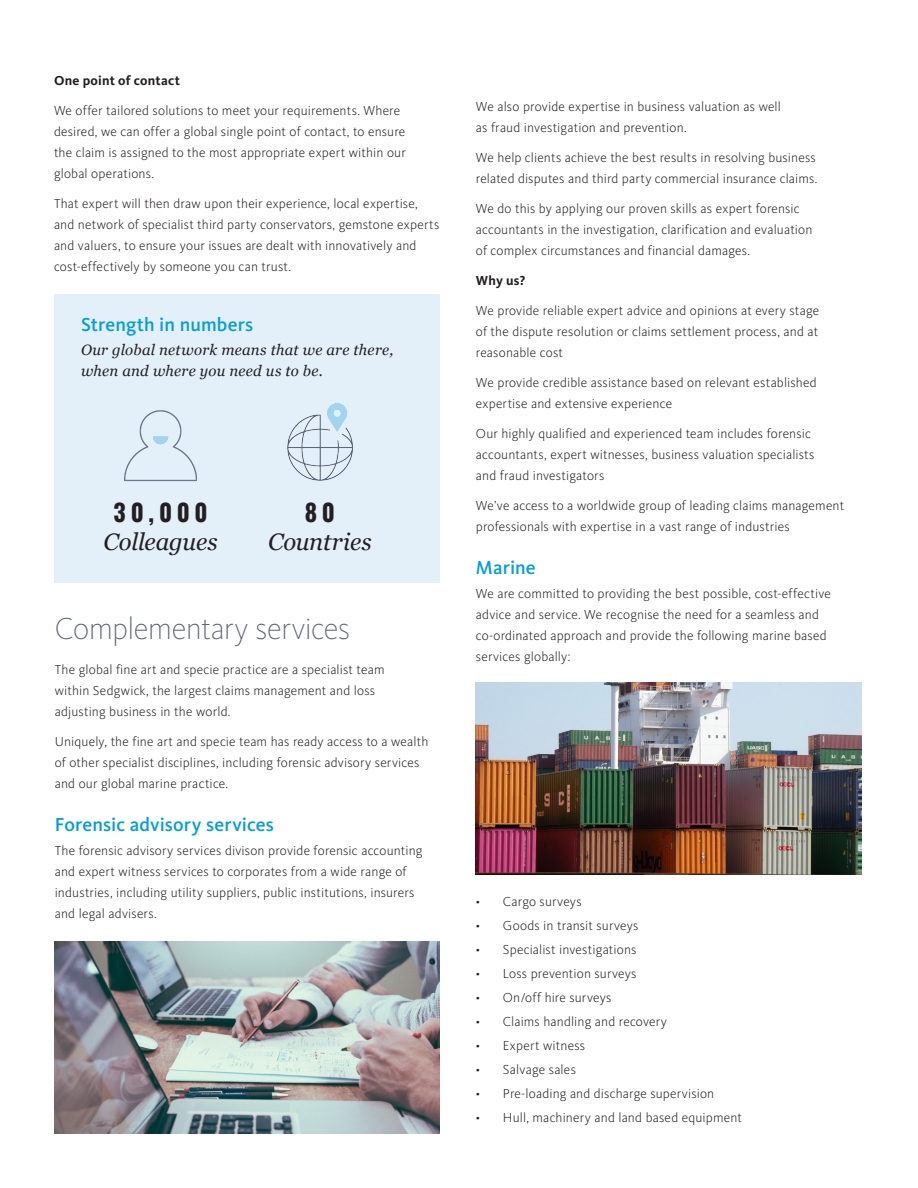
<style>
.page{position:relative;width:918px;height:1188px;background:#fff}
.page>*{position:absolute;margin:0;border:0;box-sizing:border-box;transform-origin:0 0}
.t1{font:200 31.5px "Kievit OT";letter-spacing:-.015em;color:#596176}
.Body{font:italic 23.85px/27.8px "Georgia";letter-spacing:-.01em;color:#231f20;text-align:center}
.t2{font:500 19.5px "Kievit OT";letter-spacing:.005em;color:#069ddc}
.Body-2{font:italic 15px/21px "Georgia";letter-spacing:.015em;color:#231f20}
.Body-3{font:300 13.5px/21px "Kievit OT";letter-spacing:.01em;color:#231f20}
.Body-4{font:700 13.5px "Kievit OT";letter-spacing:.02em;color:#231f20}
.s1{font-family:"Oswald";font-weight:700;font-style:normal}
</style>
<div class="page">
<div style="left:55px;top:294px;width:385px;height:288px;background:#e3f0fa"></div>
<img style="left:125px;top:410px;width:71px;height:71px">
<img style="left:287px;top:403px;width:66px;height:78px">
<img style="left:54px;top:942px;width:386px;height:192px">
<img style="left:476px;top:682px;width:386px;height:193px">
<p class="Body-4" style="left:54px;top:72px;width:127px">One point of contact</p>
<p class="Body-3" style="left:54px;top:99px;width:353px">We offer tailored solutions to meet your requirements. Where desired, we can offer a global single point of contact, to ensure the claim is assigned to the most appropriate expert within our global operations.</p>
<p class="Body-3" style="left:54px;top:192px;width:387px">That expert will then draw upon their experience, local expertise, and network of specialist third party conservators, gemstone experts and valuers, to ensure your issues are dealt with innovatively and cost-effectively by someone you can trust.</p>
<h2 class="t2" style="left:81px;top:313px;width:174px">Strength in numbers</h2>
<p class="Body-2" style="left:81px;top:339px;width:314px">Our global network means that we are there, when and where you need us to be.</p>
<p class="Body" style="left:104px;top:499px;width:116px"><span class="s1">30,000<br></span>Colleagues</p>
<p class="Body" style="left:268px;top:499px;width:105px"><span class="s1">80<br></span>Countries</p>
<p class="t1" style="left:55px;top:609px;width:297px">Complementary services</p>
<p class="Body-3" style="left:55px;top:658px;width:331px">The global fine art and specie practice are a specialist team within Sedgwick, the largest claims management and loss adjusting business in the world.</p>
<p class="Body-3" style="left:55px;top:730px;width:375px">Uniquely, the fine art and specie team has ready access to a wealth of other specialist disciplines, including forensic advisory services and our global marine practice.</p>
<h2 class="t2" style="left:55px;top:813px;width:221px">Forensic advisory services</h2>
<p class="Body-3" style="left:55px;top:840px;width:369px">The forensic advisory services divison provide forensic accounting and expert witness services to corporates from a wide range of industries, including utility suppliers, public institutions, insurers and legal advisers.</p>
<p class="Body-3" style="left:476px;top:96px;width:307px">We also provide expertise in business valuation as well as fraud investigation and prevention.</p>
<p class="Body-3" style="left:476px;top:147px;width:343px">We help clients achieve the best results in resolving business related disputes and third party commercial insurance claims.</p>
<p class="Body-3" style="left:476px;top:198px;width:338px">We do this by applying our proven skills as expert forensic accountants in the investigation, clarification and evaluation of complex circumstances and financial damages.</p>
<p class="Body-4" style="left:476px;top:272px;width:51px">Why us?</p>
<p class="Body-3" style="left:476px;top:300px;width:345px;text-align:justify">We provide reliable expert advice and opinions at every stage of the dispute resolution or claims settlement process, and at reasonable cost</p>
<p class="Body-3" style="left:476px;top:372px;width:342px">We provide credible assistance based on relevant established expertise and extensive experience</p>
<p class="Body-3" style="left:476px;top:423px;width:340px">Our highly qualified and experienced team includes forensic accountants, expert witnesses, business valuation specialists and fraud investigators</p>
<p class="Body-3" style="left:476px;top:495px;width:370px">We’ve access to a worldwide group of leading claims management professionals with expertise in a vast range of industries</p>
<h2 class="t2" style="left:476px;top:556px;width:61px">Marine</h2>
<p class="Body-3" style="left:476px;top:583px;width:357px">We are committed to providing the best possible, cost-effective advice and service. We recognise the need for a seamless and co-ordinated approach and provide the following marine based services globally:</p>
<p class="Body-3" style="left:476px;top:890px;width:107px">• Cargo surveys</p>
<p class="Body-3" style="left:476px;top:914px;width:164px">• Goods in transit surveys</p>
<p class="Body-3" style="left:476px;top:938px;width:162px">• Specialist investigations</p>
<p class="Body-3" style="left:476px;top:962px;width:162px">• Loss prevention surveys</p>
<p class="Body-3" style="left:476px;top:986px;width:137px">• On/off hire surveys</p>
<p class="Body-3" style="left:476px;top:1010px;width:193px">• Claims handling and recovery</p>
<p class="Body-3" style="left:476px;top:1034px;width:111px">• Expert witness</p>
<p class="Body-3" style="left:476px;top:1058px;width:102px">• Salvage sales</p>
<p class="Body-3" style="left:476px;top:1082px;width:240px">• Pre-loading and discharge supervision</p>
<p class="Body-3" style="left:476px;top:1106px;width:268px">• Hull, machinery and land based equipment</p>
</div>
